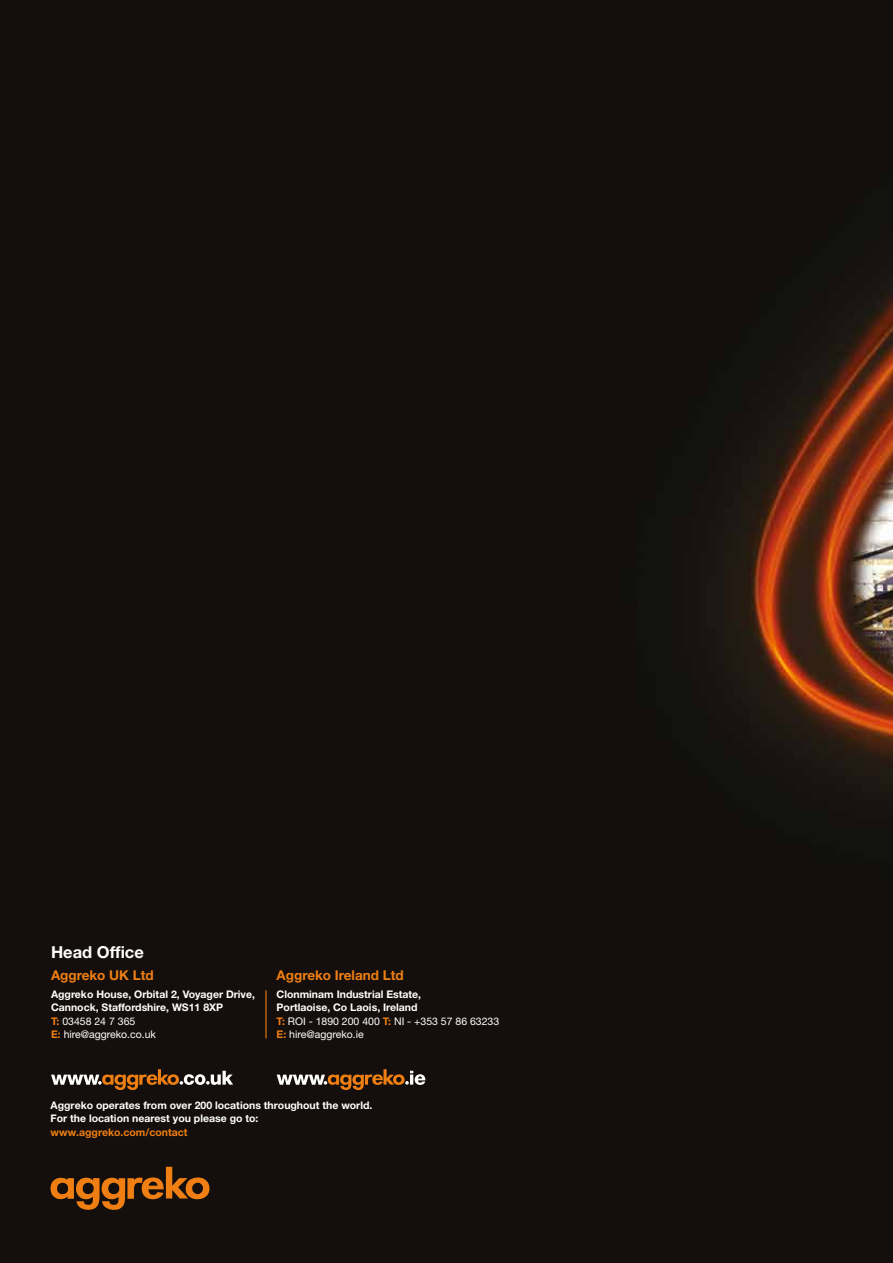
<style>
.page{position:relative;width:893px;height:1263px;background:#140f0c}
.page>*{position:absolute;margin:0;border:0;box-sizing:border-box;transform-origin:0 0}
.t1{font:700 16.5px "Helvetica Neue LT Pro";color:#fff}
.t2{font:700 13.5px "Helvetica Neue LT Pro";color:#f07f13}
.t3{font:700 10.5px/13.5px "Helvetica Neue LT Pro";color:#fff}
.t4{font:700 10.5px "Helvetica Neue LT Pro";color:#f07f13}
.s1{color:#f07f13}
.s2{font-weight:400}
</style>
<div class="page">
<svg style="left:51px;top:1167px;width:159px;height:43px;background:#63370e"></svg>
<hr style="left:265px;top:990px;width:2px;height:48px;background:#f07f13">
<svg style="left:51px;top:1069px;width:182px;height:21px;background:#5b4734"></svg>
<svg style="left:277px;top:1069px;width:149px;height:21px;background:#5d442e"></svg>
<h1 class="t1" style="left:51px;top:942px;width:94px">Head Office</h1>
<p class="t2" style="left:51px;top:967px;width:104px">Aggreko UK Ltd</p>
<p class="t3" style="left:51px;top:987px;width:205px">Aggreko House, Orbital 2, Voyager Drive,<br>Cannock, Staffordshire, WS11 8XP<br><span class="s1">T:</span> <span class="s2">03458 24 7 365<br></span><span class="s1">E:</span> <span class="s2">hire@aggreko.co.uk</span></p>
<p class="t2" style="left:277px;top:967px;width:129px">Aggreko Ireland Ltd</p>
<p class="t3" style="left:277px;top:987px;width:224px">Clonminam Industrial Estate,<br>Portlaoise, Co Laois, Ireland<br><span class="s1">T:</span> <span class="s2">ROI - 1890 200 400</span> <span class="s1">T:</span> <span class="s2">NI - +353 57 86 63233<br></span><span class="s1">E:</span> <span class="s2">hire@aggreko.ie</span></p>
<p class="t3" style="left:51px;top:1098px;width:323px">Aggreko operates from over 200 locations throughout the world.<br>For the location nearest you please go to:</p>
<p class="t4" style="left:51px;top:1125px;width:138px">www.aggreko.com/contact</p>
</div>
